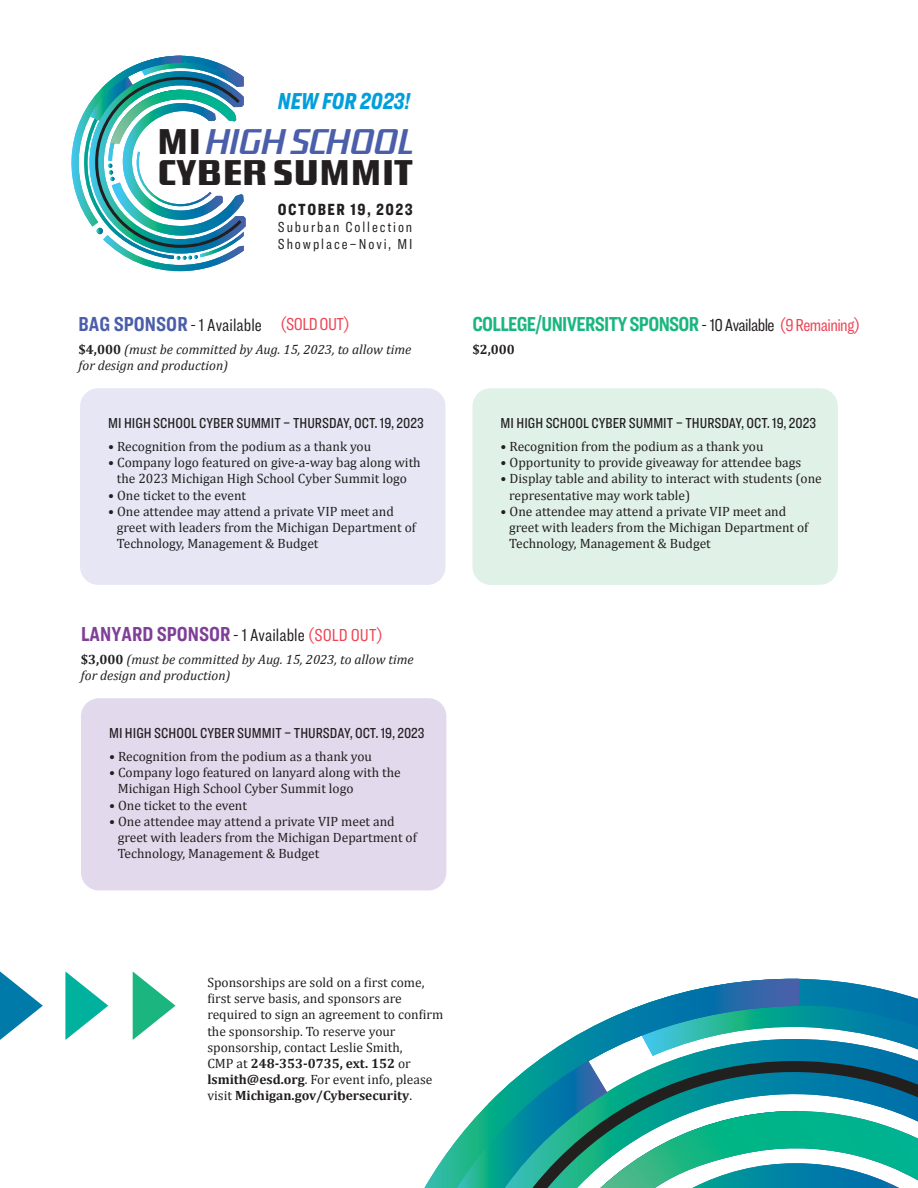
<style>
.page{position:relative;width:918px;height:1188px;background:#fff}
.page>*{position:absolute;margin:0;border:0;box-sizing:border-box;transform-origin:0 0}
.t1{font:italic 35.4px "District TF";letter-spacing:-.04em;color:#4b5eaa}
.t2{font:500 35.4px "District";color:#231f20}
.t3{font:italic 900 24px "Ringside Compressed";color:#009fdb}
.t4{font:700 21px "Ringside Compressed";letter-spacing:-.03em;color:#1bb680}
.t5{font:700 21px "Ringside Compressed";letter-spacing:.005em;color:#7f3f98}
.t6{font:18px "Ringside Compressed";letter-spacing:.005em;color:#231f20}
.t7{font:18px "Ringside Compressed";letter-spacing:-.03em;color:#ef4354}
.t8{font:900 16.8px "Ringside Compressed";letter-spacing:.09em;color:#231f20}
.t9{font:500 15px "Ringside Compressed";letter-spacing:.005em;color:#231f20}
.t10{font:15px/17.1px "Ringside Compressed";letter-spacing:.125em;color:#231f20}
.t11{font:13.5px/16.2px "Cambria";color:#231f20}
.t12{font:italic 13.5px/16.2px "Cambria";color:#231f20}
.t13{font:700 13.5px "Cambria";color:#231f20}
.s1{font-family:"District";font-weight:500;font-style:normal;color:#231f20}
.s2{font-weight:400;font-size:18px;color:#231f20}
.s3{font-weight:700;font-size:21px;color:#4b5eaa}
.s4{font-weight:700;font-style:normal}
.s5{font-style:inherit}
.s6{font-weight:400;font-size:18px;color:#ef4354}
.s7{font-weight:700}
</style>
<div class="page">
<svg style="left:799px;top:979px;width:119px;height:27px"></svg>
<svg style="left:424px;top:979px;width:375px;height:209px"></svg>
<svg style="left:457px;top:1006px;width:461px;height:182px"></svg>
<div style="left:472px;top:388px;width:366px;height:197px;background:#e0f1e7;border-radius:18px"></div>
<div style="left:80px;top:388px;width:366px;height:197px;background:#e6e6f4;border-radius:18px"></div>
<div style="left:81px;top:698px;width:365px;height:192px;background:#e2d9ec;border-radius:18px"></div>
<svg style="left:0;top:971px;width:43px;height:69px"></svg>
<svg style="left:65px;top:971px;width:43px;height:69px"></svg>
<svg style="left:133px;top:971px;width:43px;height:69px"></svg>
<svg style="left:71px;top:56px;width:175px;height:215px"></svg>
<h2 class="t3" style="left:278px;top:84px;width:133px">NEW FOR 2023!</h2>
<h1 class="t1" style="left:157px;top:121px;width:258px"><span class="s1">MI</span> HIGH SCHOOL</h1>
<h1 class="t2" style="left:157px;top:152px;width:257px">CYBER SUMMIT</h1>
<p class="t8" style="left:278px;top:198px;width:136px">OCTOBER 19, 2023</p>
<p class="t10" style="left:278px;top:219px;width:136px">Suburban Collection<br>Showplace–Novi, MI</p>
<h3 class="t4" style="left:472px;top:309px;width:304px">COLLEGE/UNIVERSITY SPONSOR <span class="s2">- 10 Available</span></h3>
<p class="t13" style="left:472px;top:341px;width:44px">$2,000</p>
<h3 class="t7" style="left:280px;top:312px;width:72px">(SOLD OUT)</h3>
<h3 class="t7" style="left:779px;top:313px;width:83px">(9 Remaining)</h3>
<h3 class="t6" style="left:79px;top:313px;width:185px"><span class="s3">BAG SPONSOR</span> - 1 Available</h3>
<p class="t12" style="left:79px;top:341px;width:334px"><span class="s4">$4,000</span> (must be committed by Aug<span class="s5">.</span> 15, 2023, to allow time for design and production)</p>
<p class="t9" style="left:108px;top:413px;width:317px">MI HIGH SCHOOL CYBER SUMMIT – THURSDAY, OCT. 19, 2023</p>
<p class="t11" style="left:108px;top:438px;width:265px">• Recognition from the podium as a thank you</p>
<p class="t11" style="left:108px;top:455px;width:314px;text-align:center">• Company logo featured on give-a-way bag along with the 2023 Michigan High School Cyber Summit logo</p>
<p class="t11" style="left:108px;top:487px;width:139px">• One ticket to the event</p>
<p class="t11" style="left:117px;top:503px;width:301px;text-indent:-9px">• One attendee may attend a private VIP meet and greet with leaders from the Michigan Department of<br>Technology, Management &amp; Budget</p>
<h3 class="t5" style="left:81px;top:619px;width:304px">LANYARD SPONSOR <span class="s2">- 1 Available</span> <span class="s6">(SOLD OUT)</span></h3>
<p class="t12" style="left:81px;top:651px;width:334px"><span class="s4">$3,000</span> (must be committed by Aug<span class="s5">.</span> 15, 2023, to allow time for design and production)</p>
<p class="t9" style="left:109px;top:723px;width:317px">MI HIGH SCHOOL CYBER SUMMIT – THURSDAY, OCT. 19, 2023</p>
<p class="t11" style="left:109px;top:748px;width:265px">• Recognition from the podium as a thank you</p>
<p class="t11" style="left:118px;top:765px;width:285px;text-indent:-9px">• Company logo featured on lanyard along with the<br>Michigan High School Cyber Summit logo</p>
<p class="t11" style="left:109px;top:797px;width:139px">• One ticket to the event</p>
<p class="t11" style="left:118px;top:813px;width:301px;text-indent:-9px">• One attendee may attend a private VIP meet and greet with leaders from the Michigan Department of<br>Technology, Management &amp; Budget</p>
<p class="t11" style="left:207px;top:974px;width:238px">Sponsorships are sold on a first come, first serve basis, and sponsors are required to sign an agreement to confirm the sponsorship. To reserve your sponsorship, contact Leslie Smith,<br>CMP at <span class="s7">248-353-0735, ext. 152</span> or <span class="s7">lsmith@esd.org</span>. For event info, please visit <span class="s7">Michigan.gov/Cybersecurity</span>.</p>
<p class="t9" style="left:501px;top:413px;width:317px">MI HIGH SCHOOL CYBER SUMMIT – THURSDAY, OCT. 19, 2023</p>
<p class="t11" style="left:501px;top:438px;width:265px">• Recognition from the podium as a thank you</p>
<p class="t11" style="left:501px;top:455px;width:302px">• Opportunity to provide giveaway for attendee bags</p>
<p class="t11" style="left:509px;top:471px;width:314px;text-indent:-9px">• Display table and ability to interact with students (one representative may work table)</p>
<p class="t11" style="left:509px;top:503px;width:301px;text-indent:-9px">• One attendee may attend a private VIP meet and greet with leaders from the Michigan Department of<br>Technology, Management &amp; Budget</p>
</div>
